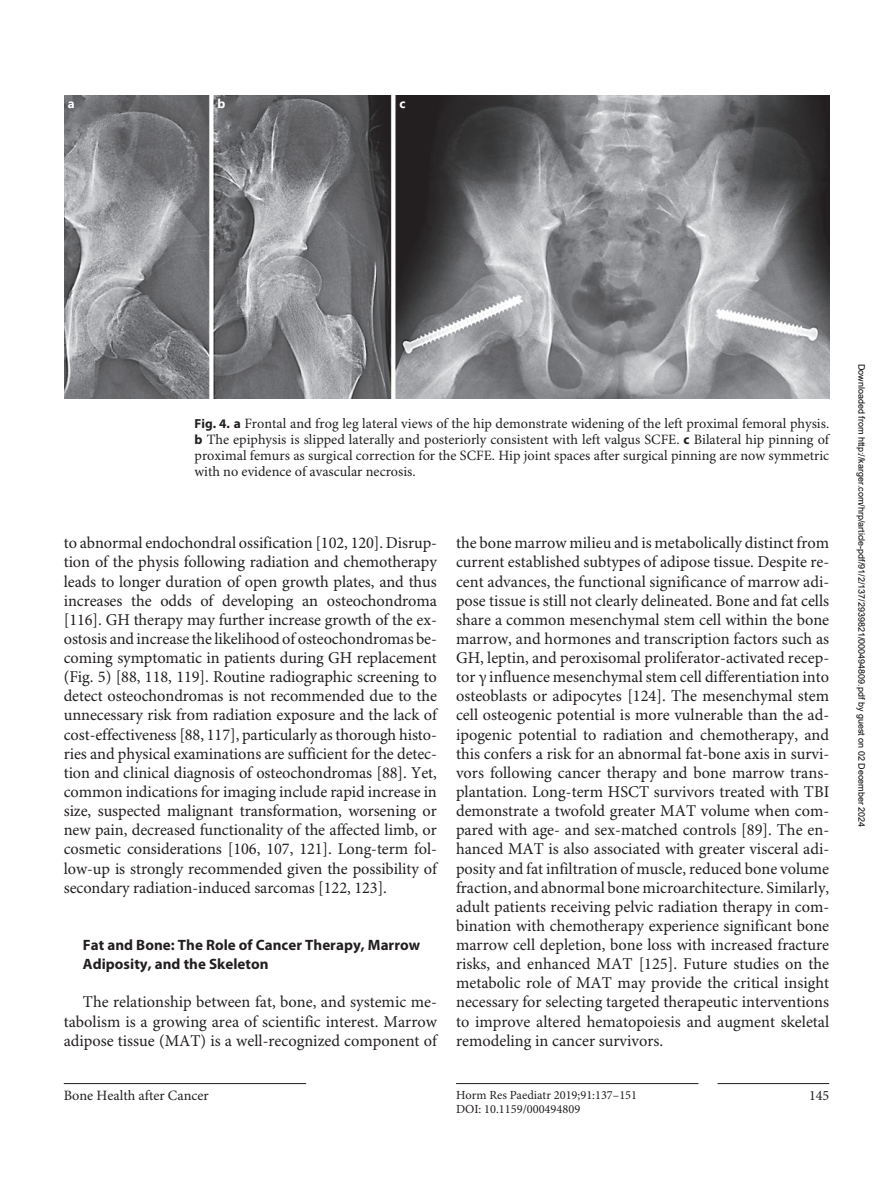
<style>
.page{position:relative;width:893px;height:1191px;background:#fff}
.page>*{position:absolute;margin:0;border:0;box-sizing:border-box;transform-origin:0 0}
.t1{font:16.5px/19px "Minion Pro";color:#231f20;text-align:justify}
.t2{font:700 15px/19.2px "Myriad Pro";letter-spacing:.005em;color:#231f20}
.t3{font:14.25px/15.9px "Minion Pro";color:#231f20;text-align:justify}
.t4{font:700 12.75px "Segoe UI";color:#fff}
.t5{font:12.3px "Minion Pro";color:#231f20}
.t6{font:9px "Arial";color:#000}
.s1{font-family:"Myriad Pro";font-weight:700;font-size:13.2px}
.s2{font-family:"Myriad Pro";font-weight:700;font-size:13.35px}
</style>
<div class="page">
<hr style="left:718px;top:1083px;width:111px;height:1px;background:#231f20">
<hr style="left:456px;top:1083px;width:242px;height:1px;background:#231f20">
<hr style="left:64px;top:1083px;width:242px;height:1px;background:#231f20">
<img style="left:64px;top:96px;width:766px;height:302px">
<p class="t4" style="left:68px;top:91px;width:8px">a</p>
<p class="t4" style="left:217px;top:91px;width:9px">b</p>
<p class="t4" style="left:399px;top:91px;width:8px">c</p>
<p class="t3" style="left:195px;top:416px;width:636px"><span class="s1">Fig. 4.</span> <span class="s2">a</span> Frontal and frog leg lateral views of the hip demonstrate widening of the left proximal femoral physis. <span class="s2">b</span> The epiphysis is slipped laterally and posteriorly consistent with left valgus SCFE. <span class="s2">c</span> Bilateral hip pinning of proximal femurs as surgical correction for the SCFE. Hip joint spaces after surgical pinning are now symmetric with no evidence of avascular necrosis.</p>
<p class="t1" style="left:64px;top:534px;width:375px">to abnormal endochondral ossification [102, 120]. Disrup&shy;tion of the physis following radiation and chemotherapy leads to longer duration of open growth plates, and thus increases the odds of developing an osteochondroma [116]. GH therapy may further increase growth of the ex&shy;ostosis and increase the likelihood of osteochondromas be&shy;coming symptomatic in patients during GH replacement (Fig. 5) [88, 118, 119]. Routine radiographic screening to detect osteochondromas is not recommended due to the unnecessary risk from radiation exposure and the lack of cost-effectiveness [88, 117], particularly as thorough histo&shy;ries and physical examinations are sufficient for the detec&shy;tion and clinical diagnosis of osteochondromas [88]. Yet, common indications for imaging include rapid increase in size, suspected malignant transformation, worsening or new pain, decreased functionality of the affected limb, or cosmetic considerations [106, 107, 121]. Long-term fol&shy;low-up is strongly recommended given the possibility of secondary radiation-induced sarcomas [122, 123].</p>
<p class="t2" style="left:83px;top:935px;width:339px">Fat and Bone: The Role of Cancer Therapy, Marrow<br>Adiposity, and the Skeleton</p>
<p class="t1" style="left:64px;top:993px;width:375px;text-indent:19px">The relationship between fat, bone, and systemic me&shy;tabolism is a growing area of scientific interest. Marrow adipose tissue (MAT) is a well-recognized component of</p>
<p class="t1" style="left:456px;top:534px;width:375px">the bone marrow milieu and is metabolically distinct from current established subtypes of adipose tissue. Despite re&shy;cent advances, the functional significance of marrow adi&shy;pose tissue is still not clearly delineated. Bone and fat cells share a common mesenchymal stem cell within the bone marrow, and hormones and transcription factors such as GH, leptin, and peroxisomal proliferator-activated recep&shy;tor γ influence mesenchymal stem cell differentiation into osteoblasts or adipocytes [124]. The mesenchymal stem cell osteogenic potential is more vulnerable than the ad&shy;ipogenic potential to radiation and chemotherapy, and this confers a risk for an abnormal fat-bone axis in survi&shy;vors following cancer therapy and bone marrow trans&shy;plantation. Long-term HSCT survivors treated with TBI demonstrate a twofold greater MAT volume when com&shy;pared with age- and sex-matched controls [89]. The en&shy;hanced MAT is also associated with greater visceral adi&shy;posity and fat infiltration of muscle, reduced bone volume fraction, and abnormal bone microarchitecture. Similarly, adult patients receiving pelvic radiation therapy in com&shy;bination with chemotherapy experience significant bone marrow cell depletion, bone loss with increased fracture risks, and enhanced MAT [125]. Future studies on the metabolic role of MAT may provide the critical insight necessary for selecting targeted therapeutic interventions to improve altered hematopoiesis and augment skeletal remodeling in cancer survivors.</p>
<p class="t3" style="left:64px;top:1088px;width:147px">Bone Health after Cancer</p>
<p class="t5" style="left:456px;top:1087px;width:183px">Horm Res Paediatr 2019;91:137–151</p>
<p class="t3" style="left:809px;top:1088px;width:22px">145</p>
<p class="t5" style="left:456px;top:1101px;width:126px">DOI: 10.1159/000494809</p>
<p class="t6" style="left:865px;top:364px;width:465px;rotate:90deg">Downloaded from http://karger.com/hrp/article-pdf/91/2/137/2939821/000494809.pdf by guest on 02 December 2024</p>
</div>
